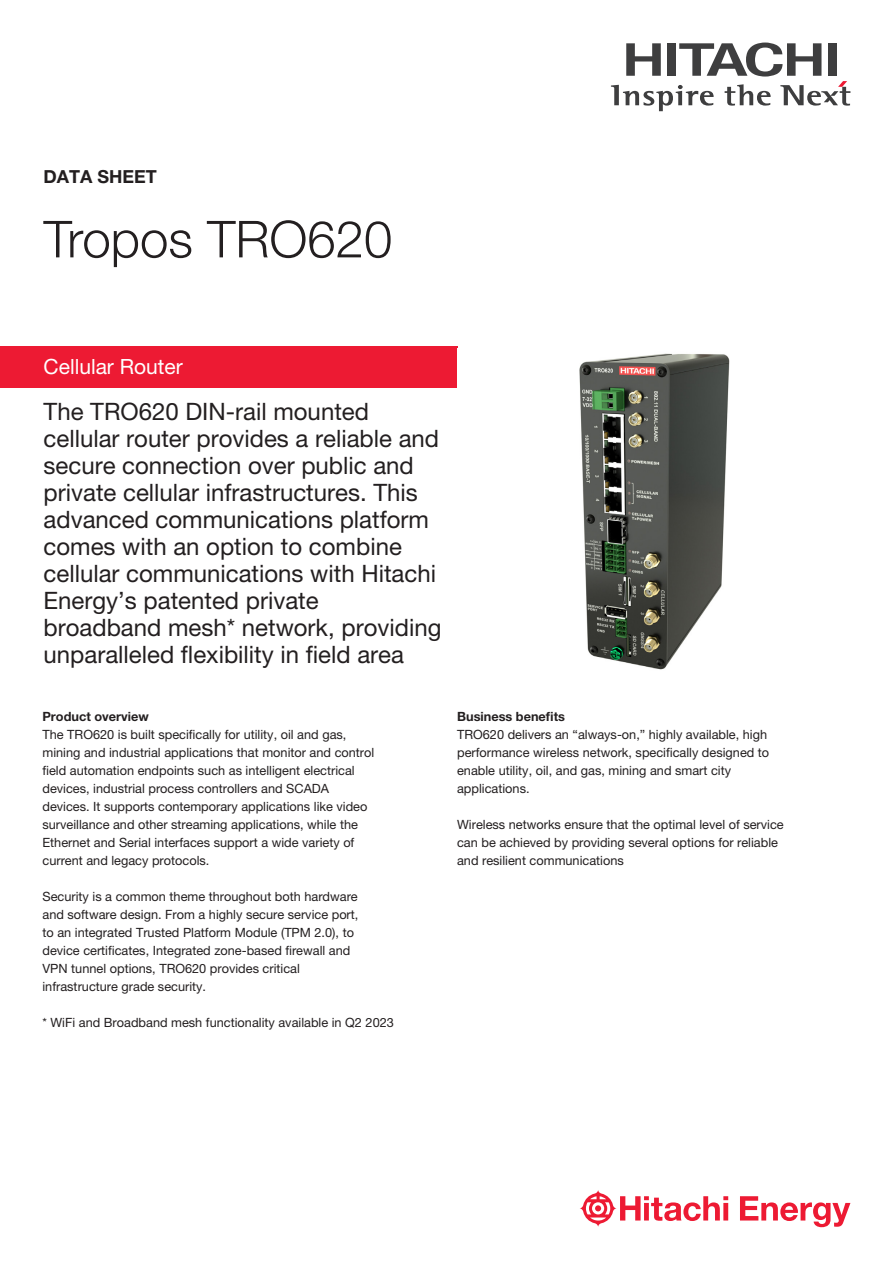
<style>
.page{position:relative;width:893px;height:1263px;background:#fff}
.page>*{position:absolute;margin:0;border:0;box-sizing:border-box;transform-origin:0 0}
.Headline_34pt_40_8pt{font:300 51px "Helvetica Neue LT Pro";color:#231f20}
.Text_8_5_12pt{font:24px "Helvetica Neue LT Pro";color:#231f20}
.Headline_34pt_40_8pt-2{font:21px "Helvetica Neue LT Pro";color:#fff}
.Lead_12pt_14_4pt{font:700 18px "Helvetica Neue LT Pro";color:#231f20}
.Text_8_5_12pt-2{font:12.75px "Helvetica Neue LT Pro";color:#231f20}
.Text_8_5_12pt-3{font:700 12.75px "Helvetica Neue LT Pro";color:#231f20}
</style>
<div class="page">
<div style="left:0;top:347px;width:457px;height:41px;background:#ed1a33"></div>
<img style="left:579px;top:353px;width:151px;height:317px">
<svg style="left:611px;top:43px;width:239px;height:68px"></svg>
<svg style="left:580px;top:1190px;width:270px;height:37px"></svg>
<p class="Lead_12pt_14_4pt" style="left:44px;top:165px;width:115px">DATA SHEET</p>
<p class="Headline_34pt_40_8pt" style="left:44px;top:208px;width:350px">Tropos TRO620</p>
<p class="Headline_34pt_40_8pt-2" style="left:44px;top:354px;width:141px">Cellular Router</p>
<p class="Text_8_5_12pt" style="left:44px;top:397px;width:327px">The TRO620 DIN-rail mounted</p>
<p class="Text_8_5_12pt" style="left:44px;top:424px;width:397px">cellular router provides a reliable and</p>
<p class="Text_8_5_12pt" style="left:44px;top:451px;width:372px">secure connection over public and</p>
<p class="Text_8_5_12pt" style="left:44px;top:478px;width:376px">private cellular infrastructures. This</p>
<p class="Text_8_5_12pt" style="left:44px;top:505px;width:387px">advanced communications platform</p>
<p class="Text_8_5_12pt" style="left:44px;top:532px;width:360px">comes with an option to combine</p>
<p class="Text_8_5_12pt" style="left:44px;top:559px;width:394px">cellular communications with Hitachi</p>
<p class="Text_8_5_12pt" style="left:44px;top:586px;width:277px">Energy’s patented private</p>
<p class="Text_8_5_12pt" style="left:44px;top:613px;width:399px">broadband mesh* network, providing</p>
<p class="Text_8_5_12pt" style="left:44px;top:640px;width:362px">unparalleled flexibility in field area</p>
<p class="Text_8_5_12pt-3" style="left:42px;top:709px;width:108px">Product overview</p>
<p class="Text_8_5_12pt-2" style="left:42px;top:727px;width:305px">The TRO620 is built specifically for utility, oil and gas,</p>
<p class="Text_8_5_12pt-2" style="left:42px;top:745px;width:333px">mining and industrial applications that monitor and control</p>
<p class="Text_8_5_12pt-2" style="left:42px;top:763px;width:314px">field automation endpoints such as intelligent electrical</p>
<p class="Text_8_5_12pt-2" style="left:42px;top:781px;width:288px">devices, industrial process controllers and SCADA</p>
<p class="Text_8_5_12pt-2" style="left:42px;top:799px;width:326px">devices. It supports contemporary applications like video</p>
<p class="Text_8_5_12pt-2" style="left:42px;top:817px;width:317px">surveillance and other streaming applications, while the</p>
<p class="Text_8_5_12pt-2" style="left:42px;top:835px;width:313px">Ethernet and Serial interfaces support a wide variety of</p>
<p class="Text_8_5_12pt-2" style="left:42px;top:853px;width:168px">current and legacy protocols.</p>
<p class="Text_8_5_12pt-2" style="left:42px;top:889px;width:317px">Security is a common theme throughout both hardware</p>
<p class="Text_8_5_12pt-2" style="left:42px;top:907px;width:317px">and software design. From a highly secure service port,</p>
<p class="Text_8_5_12pt-2" style="left:42px;top:925px;width:313px">to an integrated Trusted Platform Module (TPM 2.0), to</p>
<p class="Text_8_5_12pt-2" style="left:42px;top:943px;width:309px">device certificates, Integrated zone-based firewall and</p>
<p class="Text_8_5_12pt-2" style="left:42px;top:961px;width:259px">VPN tunnel options, TRO620 provides critical</p>
<p class="Text_8_5_12pt-2" style="left:42px;top:979px;width:165px">infrastructure grade security.</p>
<p class="Text_8_5_12pt-2" style="left:42px;top:1015px;width:353px">* WiFi and Broadband mesh functionality available in Q2 2023</p>
<p class="Text_8_5_12pt-3" style="left:457px;top:709px;width:109px">Business benefits</p>
<p class="Text_8_5_12pt-2" style="left:457px;top:727px;width:312px">TRO620 delivers an “always-on,” highly available, high</p>
<p class="Text_8_5_12pt-2" style="left:457px;top:745px;width:314px">performance wireless network, specifically designed to</p>
<p class="Text_8_5_12pt-2" style="left:457px;top:763px;width:275px">enable utility, oil, and gas, mining and smart city</p>
<p class="Text_8_5_12pt-2" style="left:457px;top:781px;width:74px">applications.</p>
<p class="Text_8_5_12pt-2" style="left:457px;top:817px;width:328px">Wireless networks ensure that the optimal level of service</p>
<p class="Text_8_5_12pt-2" style="left:457px;top:835px;width:322px">can be achieved by providing several options for reliable</p>
<p class="Text_8_5_12pt-2" style="left:457px;top:853px;width:168px">and resilient communications</p>
</div>
